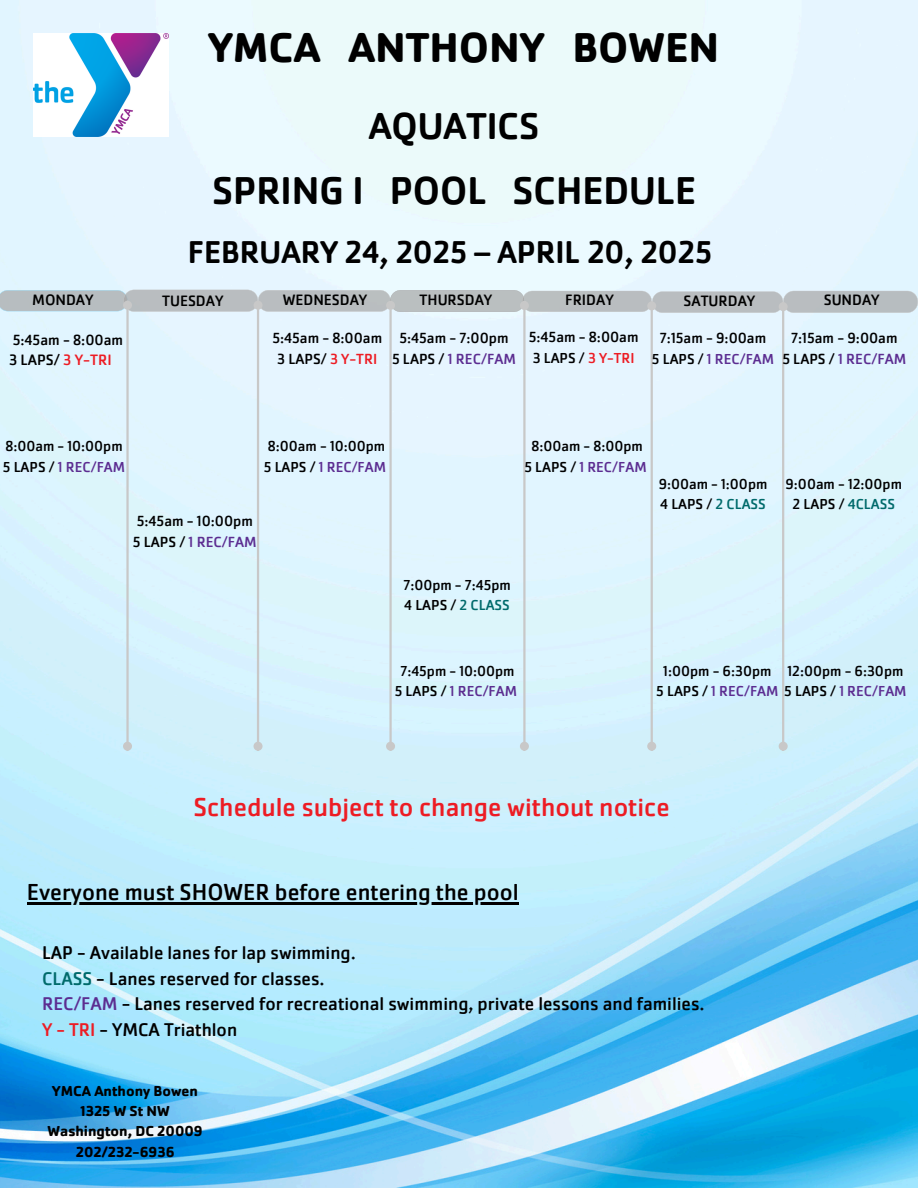
<style>
.page{position:relative;width:918px;height:1188px;background:#fff}
.page>*{position:absolute;margin:0;border:0;box-sizing:border-box;transform-origin:0 0}
.t1{font:700 43.2px "Cachet Pro";color:#000}
.t2{font:500 40.2px "Cachet Pro";color:#000}
.t3{font:500 38.7px "Cachet Pro";color:#000}
.t4{font:500 32.7px "Cachet Pro";color:#000}
.t5{font:27px "Cachet Pro";color:#ed1c24}
.t6{font:24px "Cachet Pro";color:#000}
.t7{font:19.2px/25.8px "Cachet Pro";color:#000}
.t8{font:15.6px "Cachet Pro";color:#000}
.t9{font:15.3px "Cachet Pro";color:#000}
.t10{font:15.15px "Cachet Pro";color:#000}
.t11{font:15.15px "Cachet Pro";color:#5c2d91}
.t12{font:15px "Cachet Pro";color:#000}
.t13{font:15px "Cachet Pro";color:#5c2d91}
.t14{font:700 15px "Cachet Pro";color:#000}
.s1{color:#ed1c24}
.s2{color:#000}
.s3{color:#006a6b}
.s4{color:#5c2d91}
</style>
<div class="page">
<img style="left:0;top:0;width:918px;height:1188px">
<svg style="left:0;top:290px;width:918px;height:23px;background:#bcc2c5"></svg>
<hr style="left:126px;top:309px;width:3px;height:433px;background:#c8c8c8">
<div style="left:124px;top:743px;width:7px;height:7px;background:#c8c8c8;border-radius:50%"></div>
<div style="left:123px;top:742px;width:9px;height:9px;border:2px solid #c8c8c8;border-radius:50%"></div>
<div style="left:124px;top:302px;width:7px;height:7px;background:#c8c8c8;border-radius:50%"></div>
<div style="left:123px;top:301px;width:9px;height:9px;border:2px solid #c8c8c8;border-radius:50%"></div>
<hr style="left:257px;top:309px;width:2px;height:433px;background:#c8c8c8">
<div style="left:255px;top:743px;width:6px;height:7px;background:#c8c8c8;border-radius:50%"></div>
<div style="left:254px;top:742px;width:9px;height:9px;border:2px solid #c8c8c8;border-radius:50%"></div>
<div style="left:255px;top:302px;width:6px;height:7px;background:#c8c8c8;border-radius:50%"></div>
<div style="left:254px;top:301px;width:9px;height:9px;border:2px solid #c8c8c8;border-radius:50%"></div>
<hr style="left:389px;top:309px;width:3px;height:433px;background:#c8c8c8">
<div style="left:387px;top:743px;width:7px;height:7px;background:#c8c8c8;border-radius:50%"></div>
<div style="left:386px;top:742px;width:9px;height:9px;border:2px solid #c8c8c8;border-radius:50%"></div>
<div style="left:387px;top:302px;width:7px;height:7px;background:#c8c8c8;border-radius:50%"></div>
<div style="left:386px;top:301px;width:9px;height:9px;border:2px solid #c8c8c8;border-radius:50%"></div>
<hr style="left:523px;top:309px;width:3px;height:433px;background:#c8c8c8">
<div style="left:521px;top:302px;width:7px;height:7px;background:#c8c8c8;border-radius:50%"></div>
<div style="left:520px;top:301px;width:9px;height:9px;border:2px solid #c8c8c8;border-radius:50%"></div>
<div style="left:521px;top:743px;width:7px;height:7px;background:#c8c8c8;border-radius:50%"></div>
<div style="left:520px;top:742px;width:9px;height:9px;border:2px solid #c8c8c8;border-radius:50%"></div>
<hr style="left:651px;top:310px;width:2px;height:432px;background:#c8c8c8">
<div style="left:648px;top:303px;width:7px;height:6px;background:#c8c8c8;border-radius:50%"></div>
<div style="left:647px;top:301px;width:9px;height:9px;border:2px solid #c8c8c8;border-radius:50%"></div>
<div style="left:648px;top:743px;width:7px;height:7px;background:#c8c8c8;border-radius:50%"></div>
<div style="left:647px;top:742px;width:9px;height:9px;border:2px solid #c8c8c8;border-radius:50%"></div>
<hr style="left:782px;top:311px;width:2px;height:431px;background:#c8c8c8">
<div style="left:780px;top:303px;width:7px;height:7px;background:#c8c8c8;border-radius:50%"></div>
<div style="left:779px;top:302px;width:9px;height:9px;border:2px solid #c8c8c8;border-radius:50%"></div>
<div style="left:780px;top:743px;width:7px;height:7px;background:#c8c8c8;border-radius:50%"></div>
<div style="left:779px;top:742px;width:9px;height:9px;border:2px solid #c8c8c8;border-radius:50%"></div>
<img style="left:33px;top:33px;width:135px;height:104px">
<hr style="left:27px;top:902px;width:492px;height:2px;background:#000">
<h1 class="t1" style="left:209px;top:20px;width:512px">YMCA ANTHONY BOWEN</h1>
<h3 class="t3" style="left:369px;top:101px;width:172px">AQUATICS</h3>
<p class="t2" style="left:212px;top:165px;width:486px">SPRING I POOL SCHEDULE</p>
<p class="t4" style="left:188px;top:231px;width:526px">FEBRUARY 24, 2025 – APRIL 20, 2025</p>
<p class="t8" style="left:162px;top:291px;width:63px">TUESDAY</p>
<p class="t8" style="left:565px;top:290px;width:50px">FRIDAY</p>
<p class="t8" style="left:684px;top:291px;width:73px">SATURDAY</p>
<p class="t8" style="left:824px;top:290px;width:57px">SUNDAY</p>
<p class="t8" style="left:32px;top:290px;width:63px">MONDAY</p>
<h1 class="t8" style="left:283px;top:290px;width:86px">WEDNESDAY</h1>
<h2 class="t8" style="left:420px;top:290px;width:74px">THURSDAY</h2>
<p class="t9" style="left:13px;top:330px;width:112px">5:45am - 8:00am</p>
<p class="t8" style="left:9px;top:350px;width:104px">3 LAPS/ <span class="s1">3 Y-TRI</span></p>
<p class="t10" style="left:272px;top:329px;width:111px">5:45am - 8:00am</p>
<p class="t10" style="left:277px;top:349px;width:101px">3 LAPS/ <span class="s1">3 Y-TRI</span></p>
<p class="t10" style="left:399px;top:329px;width:111px">5:45am - 7:00pm</p>
<p class="t11" style="left:392px;top:349px;width:126px"><span class="s2">5 LAPS /</span> 1 REC/FAM</p>
<p class="t10" style="left:529px;top:328px;width:111px">5:45am - 8:00am</p>
<p class="t12" style="left:533px;top:348px;width:103px">3 LAPS / <span class="s1">3 Y-TRI</span></p>
<p class="t10" style="left:660px;top:329px;width:108px">7:15am - 9:00am</p>
<p class="t13" style="left:652px;top:349px;width:124px"><span class="s2">5 LAPS /</span> 1 REC/FAM</p>
<p class="t10" style="left:791px;top:329px;width:108px">7:15am - 9:00am</p>
<p class="t11" style="left:782px;top:349px;width:126px"><span class="s2">5 LAPS /</span> 1 REC/FAM</p>
<p class="t12" style="left:5px;top:437px;width:119px">8:00am - 10:00pm</p>
<p class="t13" style="left:3px;top:457px;width:124px"><span class="s2">5 LAPS /</span> 1 REC/FAM</p>
<p class="t12" style="left:268px;top:437px;width:119px">8:00am - 10:00pm</p>
<p class="t13" style="left:264px;top:457px;width:124px"><span class="s2">5 LAPS /</span> 1 REC/FAM</p>
<p class="t10" style="left:137px;top:512px;width:118px">5:45am - 10:00pm</p>
<p class="t11" style="left:133px;top:532px;width:126px"><span class="s2">5 LAPS /</span> 1 REC/FAM</p>
<p class="t12" style="left:531px;top:437px;width:113px">8:00am - 8:00pm</p>
<p class="t13" style="left:524px;top:457px;width:124px"><span class="s2">5 LAPS /</span> 1 REC/FAM</p>
<p class="t12" style="left:659px;top:474px;width:110px">9:00am - 1:00pm</p>
<p class="t12" style="left:660px;top:495px;width:107px">4 LAPS / <span class="s3">2 CLASS</span></p>
<p class="t12" style="left:403px;top:575px;width:109px">7:00pm - 7:45pm</p>
<p class="t12" style="left:404px;top:595px;width:107px">4 LAPS / <span class="s3">2 CLASS</span></p>
<p class="t12" style="left:786px;top:474px;width:118px">9:00am - 12:00pm</p>
<p class="t12" style="left:793px;top:495px;width:104px">2 LAPS / <span class="s3">4CLASS</span></p>
<p class="t12" style="left:400px;top:662px;width:116px">7:45pm - 10:00pm</p>
<p class="t13" style="left:395px;top:682px;width:124px"><span class="s2">5 LAPS /</span> 1 REC/FAM</p>
<p class="t12" style="left:663px;top:662px;width:110px">1:00pm - 6:30pm</p>
<p class="t13" style="left:656px;top:682px;width:252px"><span class="s2">5 LAPS /</span> 1 REC/FAM <span class="s2">5 LAPS /</span> 1 REC/FAM</p>
<p class="t12" style="left:788px;top:662px;width:117px">12:00pm - 6:30pm</p>
<p class="t5" style="left:193px;top:789px;width:478px">Schedule subject to change without notice</p>
<p class="t6" style="left:27px;top:877px;width:493px">Everyone must SHOWER before entering the pool</p>
<p class="t7" style="left:42px;top:939px;width:664px">LAP - Available lanes for lap swimming.<br><span class="s3">CLASS</span> - Lanes reserved for classes.<br><span class="s4">REC/FAM</span> - Lanes reserved for recreational swimming, private lessons and families.<br><span class="s1">Y - TRI</span> - YMCA Triathlon</p>
<p class="t14" style="left:52px;top:1081px;width:147px">YMCA Anthony Bowen</p>
<p class="t14" style="left:81px;top:1102px;width:91px">1325 W St NW</p>
<p class="t14" style="left:48px;top:1122px;width:157px">Washington, DC 20009</p>
<p class="t14" style="left:76px;top:1142px;width:100px">202/232-6936</p>
</div>
